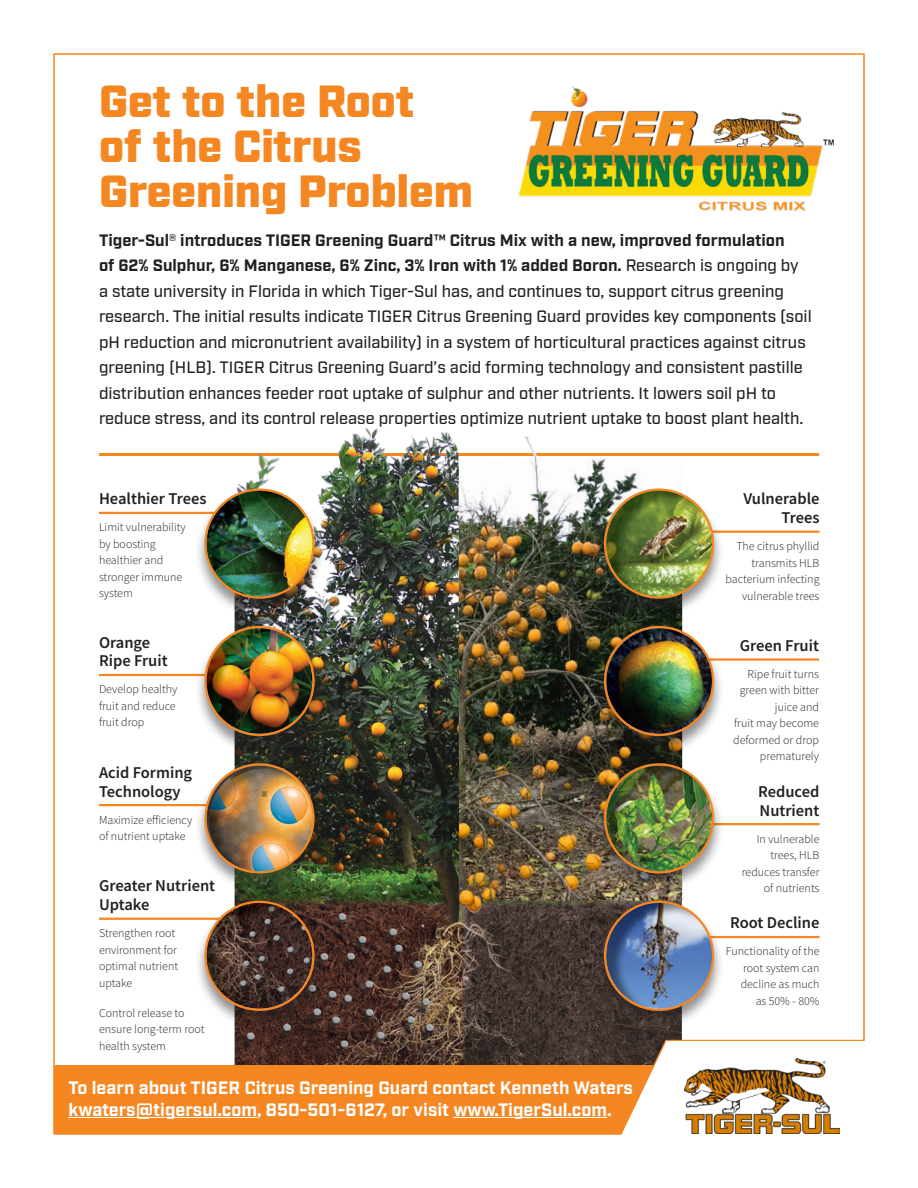
<style>
.page{position:relative;width:918px;height:1188px;background:#fff}
.page>*{position:absolute;margin:0;border:0;box-sizing:border-box;transform-origin:0 0}
.t1{font:900 45px/45px "Industry";color:#f58723}
.t2{font:700 18px "Industry";color:#fff}
.t3{font:500 16.5px/25.5px "Industry";color:#231f20}
.Point{font:600 16.5px/18.8px "Source Sans Pro";color:#231f20}
.PointRight{font:600 16.5px/18.8px "Source Sans Pro";color:#231f20}
.PointDesc{font:300 12px/16.5px "Source Sans Pro";color:#231f20}
.s1{font-weight:700}
</style>
<div class="page">
<img style="left:53px;top:53px;width:812px;height:1082px">
<p class="t1" style="left:99px;top:81px;width:376px">Get to the Root<br>of the Citrus<br>Greening Problem</p>
<p class="t3" style="left:99px;top:228px;width:714px"><span class="s1">Tiger-Sul® introduces TIGER Greening Guard™ Citrus Mix with a new, improved formulation<br>of 62% Sulphur, 6% Manganese, 6% Zinc, 3% Iron with 1% added Boron.</span> Research is ongoing by a state university in Florida in which Tiger-Sul has, and continues to, support citrus greening research. The initial results indicate TIGER Citrus Greening Guard provides key components (soil pH reduction and micronutrient availability) in a system of horticultural practices against citrus greening (HLB). TIGER Citrus Greening Guard’s acid forming technology and consistent pastille distribution enhances feeder root uptake of sulphur and other nutrients. It lowers soil pH to reduce stress, and its control release properties optimize nutrient uptake to boost plant health.</p>
<p class="Point" style="left:99px;top:489px;width:109px">Healthier Trees</p>
<p class="PointDesc" style="left:99px;top:519px;width:88px">Limit vulnerability by boosting healthier and stronger immune system</p>
<p class="Point" style="left:99px;top:633px;width:70px">Orange<br>Ripe Fruit</p>
<p class="PointDesc" style="left:99px;top:681px;width:80px">Develop healthy fruit and reduce fruit drop</p>
<p class="Point" style="left:99px;top:763px;width:95px">Acid Forming<br>Technology</p>
<p class="PointDesc" style="left:99px;top:811px;width:95px">Maximize efficiency of nutrient uptake</p>
<p class="Point" style="left:99px;top:876px;width:118px">Greater Nutrient<br>Uptake</p>
<p class="PointDesc" style="left:99px;top:925px;width:81px">Strengthen root environment for optimal nutrient uptake</p>
<p class="PointDesc" style="left:99px;top:1004px;width:107px">Control release to ensure long-term root health system</p>
<p class="t2" style="left:68px;top:1077px;width:566px">To learn about TIGER Citrus Greening Guard contact Kenneth Waters</p>
<p class="t2" style="left:68px;top:1099px;width:545px">kwaters@tigersul.com, 850-501-6127, or visit www.TigerSul.com.</p>
<p class="PointRight" style="left:744px;top:489px;width:77px;text-align:right">Vulnerable<br>Trees</p>
<p class="PointDesc" style="left:726px;top:538px;width:95px;text-align:right">The citrus phyllid transmits HLB bacterium infecting vulnerable trees</p>
<p class="PointRight" style="left:740px;top:636px;width:81px">Green Fruit</p>
<p class="PointDesc" style="left:733px;top:666px;width:87px;text-align:right">Ripe fruit turns green with bitter juice and<br>fruit may become deformed or drop prematurely</p>
<p class="PointRight" style="left:758px;top:782px;width:63px">Reduced<br>Nutrient</p>
<p class="PointDesc" style="left:742px;top:830px;width:79px;text-align:right">In vulnerable trees, HLB reduces transfer of nutrients</p>
<p class="PointRight" style="left:730px;top:913px;width:91px">Root Decline</p>
<p class="PointDesc" style="left:726px;top:943px;width:95px;text-align:right">Functionality of the root system can decline as much<br>as 50% - 80%</p>
</div>
